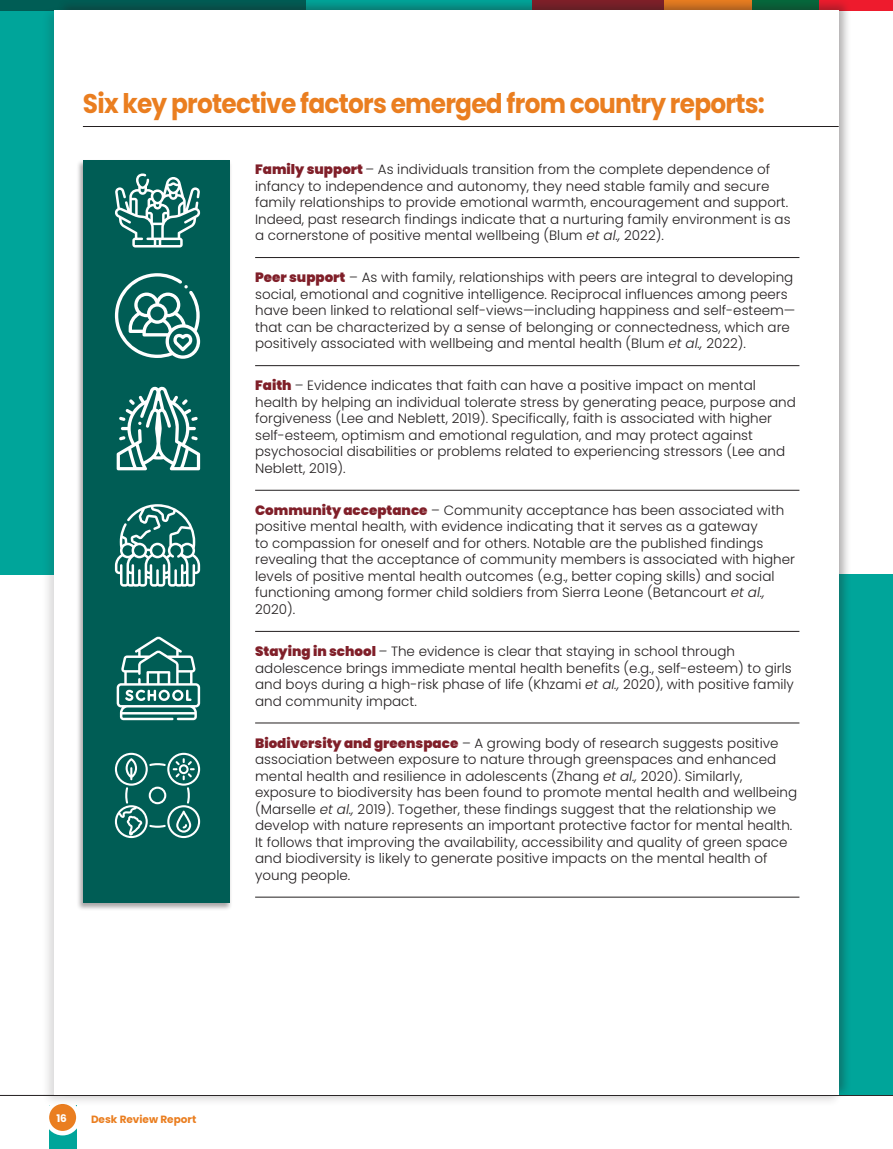
<style>
.page{position:relative;width:893px;height:1149px;background:#fff}
.page>*{position:absolute;margin:0;border:0;box-sizing:border-box;transform-origin:0 0}
.CHINA_HEADLINE{font:700 27px "Poppins";letter-spacing:-.03em;color:#ea7e20;scale:.92 1}
.Normal__Web{font:300 13.5px/16.5px "Poppins";color:#231f20}
.t1{font:700 10.5px "Poppins";color:#ea7e20}
.t2{font:700 10.5px "Poppins";color:#fff}
.s1{font-weight:900;color:#801f29}
.s2{font-style:italic}
</style>
<div class="page">
<svg style="left:49px;top:1128px;width:28px;height:20px"></svg>
<div style="left:47px;top:1101px;width:31px;height:31px;background:#ea7e20;border-radius:50%"></div>
<div style="left:45px;top:1099px;width:36px;height:35px;border:4px solid #fff;border-radius:50%"></div>
<hr style="left:0;top:1094px;width:893px;height:1px;background:#231f20">
<svg style="left:819px;top:0;width:74px;height:11px"></svg>
<div style="left:0;top:0;width:306px;height:11px;background:#005d55"></div>
<div style="left:0;top:11px;width:375px;height:563px;background:#00a59a"></div>
<div style="left:501px;top:574px;width:392px;height:520px;background:#00a59a"></div>
<div style="left:41px;top:7px;width:802px;height:1100px;background:#231f20;opacity:.16"></div>
<div style="left:54px;top:11px;width:785px;height:1083px;background:#fff"></div>
<hr style="left:255px;top:257px;width:544px;height:1px;background:#231f20">
<hr style="left:255px;top:365px;width:544px;height:1px;background:#231f20">
<hr style="left:255px;top:489px;width:544px;height:1px;background:#231f20">
<hr style="left:255px;top:630px;width:544px;height:1px;background:#231f20">
<hr style="left:255px;top:722px;width:544px;height:1px;background:#231f20">
<hr style="left:255px;top:896px;width:544px;height:1px;background:#231f20">
<hr style="left:83px;top:126px;width:756px;height:1px;background:#231f20">
<div style="left:76px;top:159px;width:156px;height:751px;background:#231f20;opacity:.4"></div>
<div style="left:83px;top:160px;width:147px;height:741px;background:#005d55"></div>
<svg style="left:115px;top:752px;width:85px;height:85px"></svg>
<svg style="left:115px;top:504px;width:85px;height:82px"></svg>
<svg style="left:115px;top:273px;width:85px;height:85px"></svg>
<svg style="left:117px;top:386px;width:83px;height:84px"></svg>
<svg style="left:117px;top:636px;width:83px;height:84px"></svg>
<svg style="left:115px;top:173px;width:86px;height:74px"></svg>
<p class="CHINA_HEADLINE" style="left:83px;top:88px;width:743px">Six key protective factors emerged from country reports:</p>
<p class="Normal__Web" style="left:255px;top:161px;width:537px"><span class="s1">Family support</span> – As individuals transition from the complete dependence of infancy to independence and autonomy, they need stable family and secure family relationships to provide emotional warmth, encouragement and support.<br>Indeed, past research findings indicate that a nurturing family environment is as a cornerstone of positive mental wellbeing (Blum <span class="s2">et al.,</span> 2022).</p>
<p class="Normal__Web" style="left:255px;top:269px;width:542px"><span class="s1">Peer support</span> – As with family, relationships with peers are integral to developing social, emotional and cognitive intelligence. Reciprocal influences among peers have been linked to relational self-views—including happiness and self-esteem— that can be characterized by a sense of belonging or connectedness, which are positively associated with wellbeing and mental health (Blum <span class="s2">et al.,</span> 2022).</p>
<p class="Normal__Web" style="left:255px;top:377px;width:542px"><span class="s1">Faith</span> – Evidence indicates that faith can have a positive impact on mental health by helping an individual tolerate stress by generating peace, purpose and forgiveness (Lee and Neblett, 2019). Specifically, faith is associated with higher self-esteem, optimism and emotional regulation, and may protect against psychosocial disabilities or problems related to experiencing stressors (Lee and Neblett, 2019).</p>
<p class="Normal__Web" style="left:255px;top:502px;width:541px"><span class="s1">Community acceptance</span> – Community acceptance has been associated with positive mental health, with evidence indicating that it serves as a gateway<br>to compassion for oneself and for others. Notable are the published findings revealing that the acceptance of community members is associated with higher levels of positive mental health outcomes (e.g., better coping skills) and social functioning among former child soldiers from Sierra Leone (Betancourt <span class="s2">et al., </span>2020).</p>
<p class="Normal__Web" style="left:255px;top:643px;width:540px"><span class="s1">Staying in school</span> <span class="s2">–</span> The evidence is clear that staying in school through adolescence brings immediate mental health benefits (e.g., self-esteem) to girls and boys during a high-risk phase of life (Khzami <span class="s2">et al.,</span> 2020), with positive family and community impact.</p>
<p class="Normal__Web" style="left:255px;top:734px;width:544px"><span class="s1">Biodiversity and greenspace</span> – A growing body of research suggests positive association between exposure to nature through greenspaces and enhanced mental health and resilience in adolescents (Zhang <span class="s2">et al.,</span> 2020). Similarly, exposure to biodiversity has been found to promote mental health and wellbeing (Marselle <span class="s2">et al.,</span> 2019). Together, these findings suggest that the relationship we develop with nature represents an important protective factor for mental health.<br>It follows that improving the availability, accessibility and quality of green space and biodiversity is likely to generate positive impacts on the mental health of young people.</p>
<p class="t2" style="left:56px;top:1111px;width:12px">16</p>
<p class="t1" style="left:91px;top:1112px;width:107px">Desk Review Report</p>
</div>
